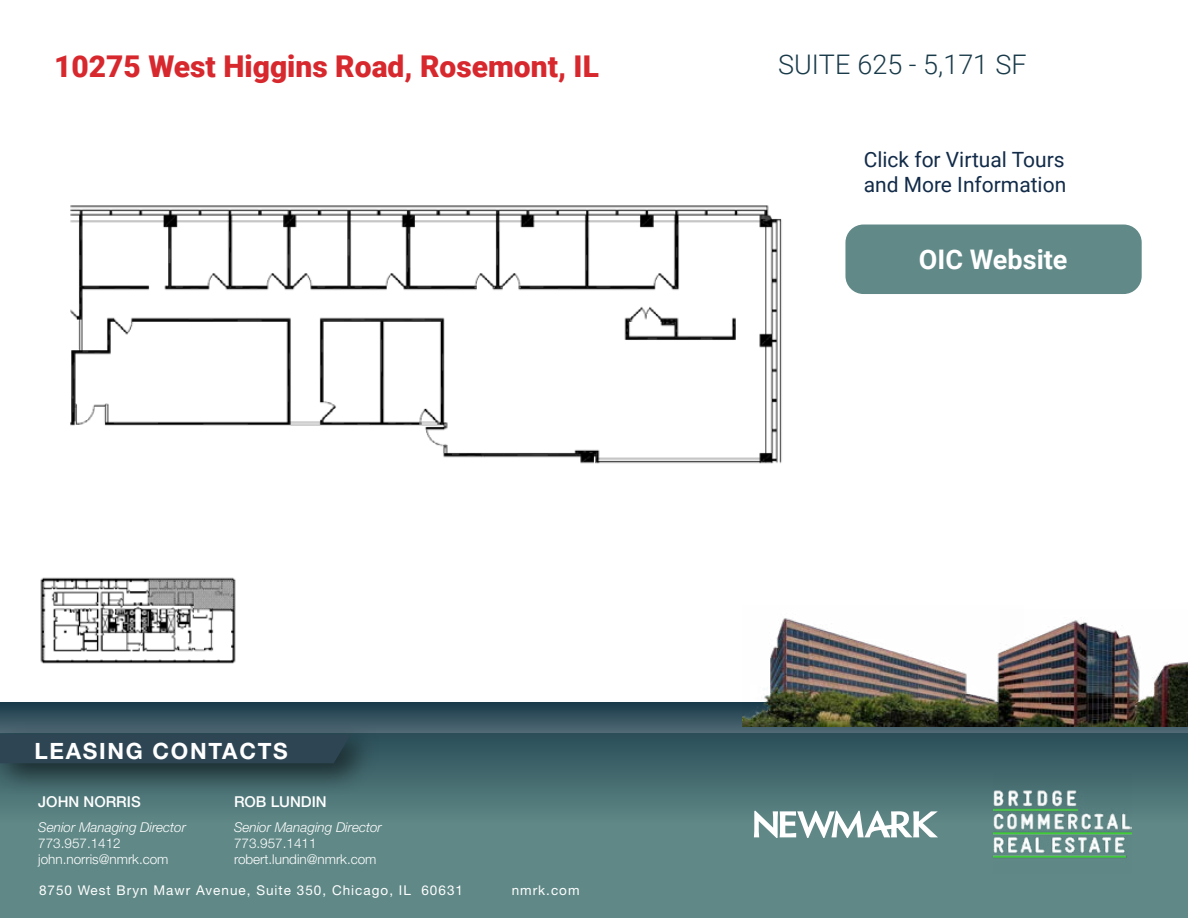
<style>
.page{position:relative;width:1188px;height:918px;background:#fff}
.page>*{position:absolute;margin:0;border:0;box-sizing:border-box;transform-origin:0 0}
.t1{font:900 30px "Roboto";color:#d7282e}
.t2{font:300 27px "Roboto";color:#193a49}
.t3{font:700 27px "Roboto";color:#fff}
.t4{font:700 22.5px "Helvetica Neue LT Std";letter-spacing:.075em;color:#fff}
.t5{font:21px/25.2px "Roboto";color:#122b49}
.t6{font:500 15px "Helvetica Neue LT Std";color:#fff}
.t7{font:300 13.5px/16.2px "Helvetica Neue LT Std";color:#fff}
.t8{font:13.5px "Helvetica Neue LT Std";letter-spacing:.075em;color:#fff}
.t9{font:italic 300 13.5px "Helvetica Neue LT Std";color:#fff}
</style>
<div class="page">
<svg style="left:0;top:702px;width:1188px;height:216px;background:#507779"></svg>
<img style="left:743px;top:618px;width:246px;height:109px">
<img style="left:989px;top:620px;width:199px;height:107px">
<div style="left:0;top:722px;width:381px;height:74px;background:#000;opacity:.55"></div>
<div style="left:0;top:734px;width:351px;height:29px;background:#2e4554"></div>
<img style="left:993px;top:774px;width:138px;height:99px">
<svg style="left:754px;top:811px;width:184px;height:27px"></svg>
<div style="left:845px;top:225px;width:297px;height:69px;background:#608987;border-radius:18px"></div>
<img style="left:70px;top:205px;width:712px;height:259px">
<img style="left:40px;top:577px;width:196px;height:87px">
<h1 class="t1" style="left:54px;top:45px;width:546px">10275 West Higgins Road, Rosemont, IL</h1>
<h2 class="t2" style="left:778px;top:46px;width:250px">SUITE 625 - 5,171 SF</h2>
<h3 class="t5" style="left:864px;top:146px;width:204px">Click for Virtual Tours and More Information</h3>
<h3 class="t4" style="left:35px;top:738px;width:255px">LEASING CONTACTS</h3>
<p class="t6" style="left:38px;top:793px;width:104px">JOHN NORRIS</p>
<p class="t9" style="left:38px;top:819px;width:149px">Senior Managing Director</p>
<p class="t7" style="left:38px;top:835px;width:132px">773.957.1412 john.norris@nmrk.com</p>
<p class="t6" style="left:234px;top:793px;width:94px">ROB LUNDIN</p>
<p class="t9" style="left:234px;top:819px;width:149px">Senior Managing Director</p>
<p class="t7" style="left:234px;top:835px;width:144px">773.957.1411 robert.lundin@nmrk.com</p>
<p class="t8" style="left:39px;top:882px;width:426px">8750 West Bryn Mawr Avenue, Suite 350, Chicago, IL 60631</p>
<p class="t8" style="left:512px;top:882px;width:69px">nmrk.com</p>
<h2 class="t3" style="left:919px;top:241px;width:150px">OIC Website</h2>
</div>
